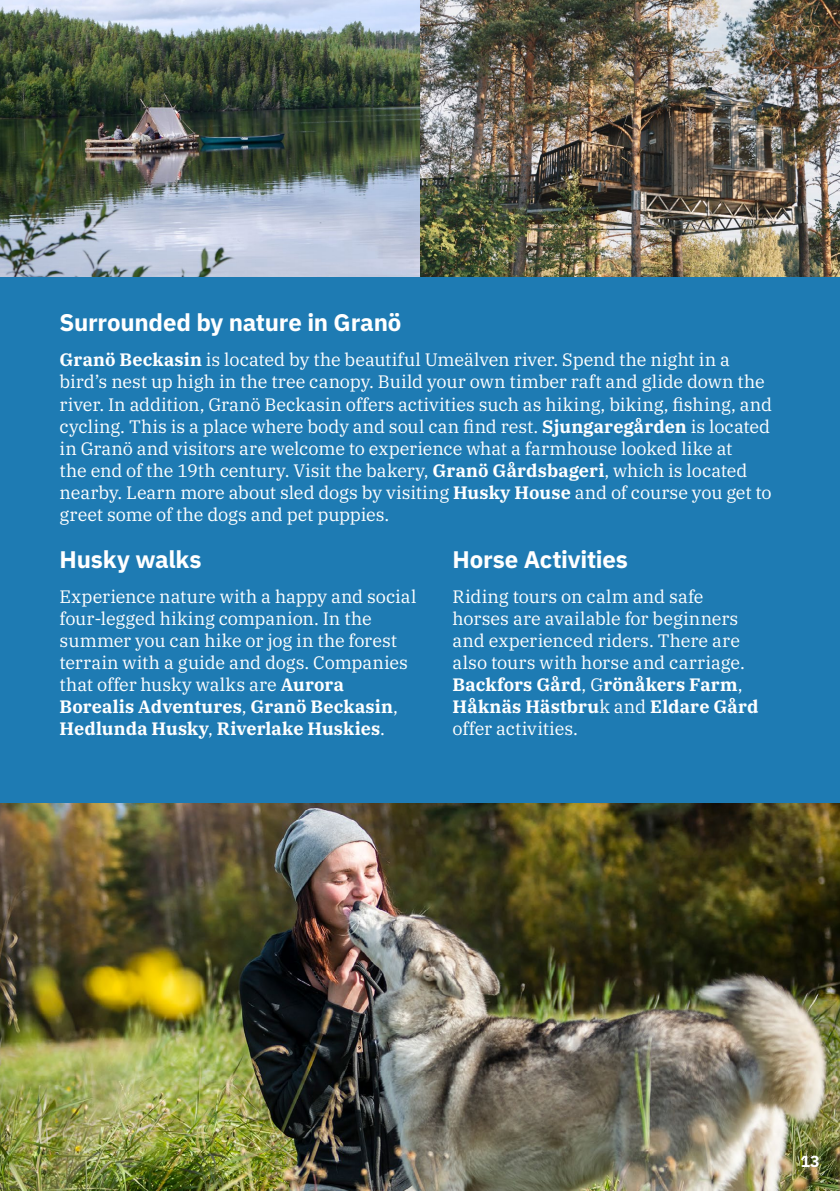
<style>
.page{position:relative;width:840px;height:1191px;background:#fff}
.page>*{position:absolute;margin:0;border:0;box-sizing:border-box;transform-origin:0 0}
.t1{font:700 24px "IBM Plex Sans";letter-spacing:-.01em;color:#fff}
.VisitUmeå_-_Bröd{font:18px/22px "IBM Plex Serif";color:#fff}
.t2{font:700 16px "IBM Plex Sans";color:#fff}
.s1{font-weight:700}
</style>
<div class="page">
<img style="left:0;top:0;width:420px;height:278px">
<img style="left:420px;top:0;width:419px;height:278px">
<div style="left:0;top:278px;width:839px;height:526px;background:#1e7bb3"></div>
<img style="left:0;top:804px;width:839px;height:387px">
<h2 class="t1" style="left:60px;top:303px;width:343px">Surrounded by nature in Granö</h2>
<p class="VisitUmeå_-_Bröd" style="left:60px;top:347px;width:713px"><span class="s1">Granö Beckasin</span> is located by the beautiful Umeälven river. Spend the night in a bird’s nest up high in the tree canopy. Build your own timber raft and glide down the river. In addition, Granö Beckasin offers activities such as hiking, biking, fishing, and cycling. This is a place where body and soul can find rest. <span class="s1">Sjungaregården</span> is located in Granö and visitors are welcome to experience what a farmhouse looked like at<br>the end of the 19th century. Visit the bakery, <span class="s1">Granö Gårdsbageri</span>, which is located nearby. Learn more about sled dogs by visiting <span class="s1">Husky House</span> and of course you get to greet some of the dogs and pet puppies.</p>
<h2 class="t1" style="left:60px;top:540px;width:143px">Husky walks</h2>
<p class="VisitUmeå_-_Bröd" style="left:60px;top:584px;width:358px">Experience nature with a happy and social four-legged hiking companion. In the summer you can hike or jog in the forest terrain with a guide and dogs. Companies that offer husky walks are <span class="s1">Aurora Borealis Adventures</span>, <span class="s1">Granö Beckasin</span>, <span class="s1">Hedlunda Husky</span>, <span class="s1">Riverlake Huskies</span>.</p>
<h2 class="t1" style="left:452px;top:540px;width:177px">Horse Activities</h2>
<p class="VisitUmeå_-_Bröd" style="left:452px;top:584px;width:307px">Riding tours on calm and safe horses are available for beginners and experienced riders. There are also tours with horse and carriage.<br><span class="s1">Backfors Gård</span>, G<span class="s1">rönåkers Farm</span>,<br><span class="s1">Håknäs Hästbru</span>k and <span class="s1">Eldare Gård </span>offer activities.</p>
<p class="t2" style="left:792px;top:1144px;width:21px">13</p>
<p class="t2" style="left:800px;top:1149px;width:21px">13</p>
</div>
